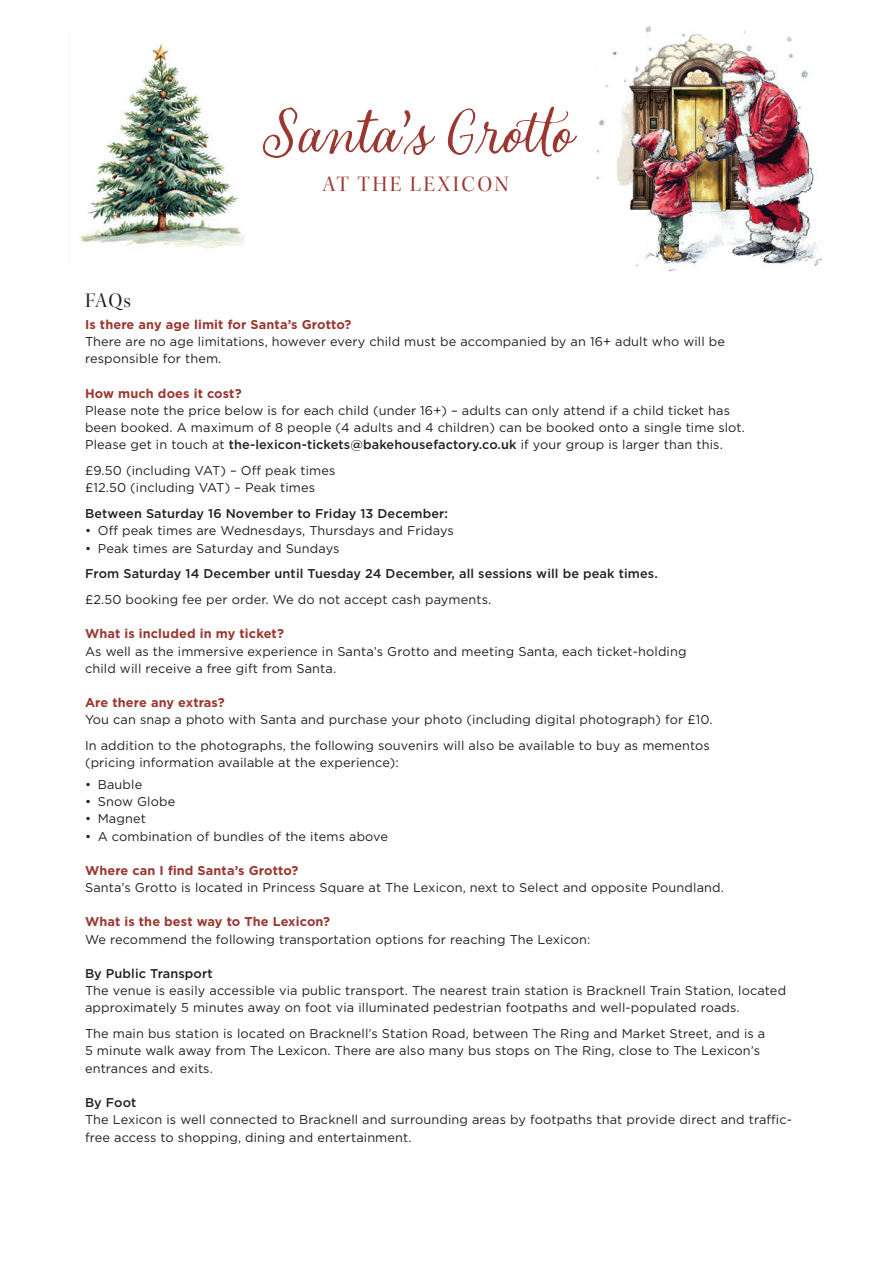
<style>
.page{position:relative;width:893px;height:1263px;background:#fff}
.page>*{position:absolute;margin:0;border:0;box-sizing:border-box;transform-origin:0 0}
.t1{font:75.3px "Looking Flowers Script";color:#9b3731}
.t2{font:22.35px "Kepler Std Disp";letter-spacing:.1em;color:#9b3731}
.t3{font:21px "Kepler Std Disp";color:#231f20}
.t4{font:12.75px/17.2px "Gotham";letter-spacing:.01em;color:#231f20}
.t5{font:700 12.75px "Gotham";letter-spacing:.01em;color:#9b3731}
.t6{font:500 12.75px "Gotham";letter-spacing:.01em;color:#231f20}
.s1{font-weight:500}
</style>
<div class="page">
<img style="left:596px;top:26px;width:226px;height:246px">
<img style="left:79px;top:44px;width:166px;height:205px">
<h1 class="t1" style="left:260px;top:82px;width:316px">Santa’s Grotto</h1>
<h2 class="t2" style="left:322px;top:172px;width:188px">AT THE LEXICON</h2>
<h3 class="t3" style="left:85px;top:289px;width:48px">FAQs</h3>
<p class="t5" style="left:85px;top:316px;width:268px">Is there any age limit for Santa’s Grotto?</p>
<p class="t4" style="left:85px;top:333px;width:641px">There are no age limitations, however every child must be accompanied by an 16+ adult who will be responsible for them.</p>
<p class="t5" style="left:85px;top:385px;width:158px">How much does it cost?</p>
<p class="t4" style="left:85px;top:401px;width:661px">Please note the price below is for each child (under 16+) – adults can only attend if a child ticket has been booked. A maximum of 8 people (4 adults and 4 children) can be booked onto a single time slot.<br>Please get in touch at <span class="s1">the-lexicon-tickets@bakehousefactory.co.uk</span> if your group is larger than this.</p>
<p class="t4" style="left:85px;top:462px;width:252px">£9.50 (including VAT) – Off peak times £12.50 (including VAT) – Peak times</p>
<p class="t6" style="left:85px;top:505px;width:365px">Between Saturday 16 November to Friday 13 December:</p>
<p class="t4" style="left:85px;top:522px;width:370px">• Off peak times are Wednesdays, Thursdays and Fridays</p>
<p class="t4" style="left:85px;top:539px;width:256px">• Peak times are Saturday and Sundays</p>
<p class="t6" style="left:85px;top:565px;width:574px">From Saturday 14 December until Tuesday 24 December, all sessions will be peak times.</p>
<p class="t4" style="left:85px;top:591px;width:408px">£2.50 booking fee per order. We do not accept cash payments.</p>
<p class="t5" style="left:85px;top:625px;width:200px">What is included in my ticket?</p>
<p class="t4" style="left:85px;top:642px;width:603px">As well as the immersive experience in Santa’s Grotto and meeting Santa, each ticket-holding child will receive a free gift from Santa.</p>
<p class="t5" style="left:85px;top:694px;width:141px">Are there any extras?</p>
<p class="t4" style="left:85px;top:707px;width:629px;line-height:25.8px">You can snap a photo with Santa and purchase your photo (including digital photograph) for £10.<br>In addition to the photographs, the following souvenirs will also be available to buy as mementos</p>
<p class="t4" style="left:85px;top:754px;width:315px">(pricing information available at the experience):</p>
<p class="t4" style="left:85px;top:775px;width:59px">• Bauble</p>
<p class="t4" style="left:85px;top:793px;width:92px">• Snow Globe</p>
<p class="t4" style="left:85px;top:810px;width:62px">• Magnet</p>
<p class="t4" style="left:85px;top:827px;width:304px">• A combination of bundles of the items above</p>
<p class="t5" style="left:85px;top:862px;width:215px">Where can I find Santa’s Grotto?</p>
<p class="t4" style="left:85px;top:879px;width:640px">Santa’s Grotto is located in Princess Square at The Lexicon, next to Select and opposite Poundland.</p>
<p class="t5" style="left:85px;top:913px;width:247px">What is the best way to The Lexicon?</p>
<p class="t4" style="left:85px;top:930px;width:507px">We recommend the following transportation options for reaching The Lexicon:</p>
<p class="t6" style="left:85px;top:965px;width:129px">By Public Transport</p>
<p class="t4" style="left:85px;top:982px;width:703px">The venue is easily accessible via public transport. The nearest train station is Bracknell Train Station, located approximately 5 minutes away on foot via illuminated pedestrian footpaths and well-populated roads.</p>
<p class="t4" style="left:85px;top:1025px;width:682px">The main bus station is located on Bracknell’s Station Road, between The Ring and Market Street, and is a<br>5 minute walk away from The Lexicon. There are also many bus stops on The Ring, close to The Lexicon’s entrances and exits.</p>
<p class="t6" style="left:85px;top:1094px;width:53px">By Foot</p>
<p class="t4" style="left:85px;top:1111px;width:708px">The Lexicon is well connected to Bracknell and surrounding areas by footpaths that provide direct and traffic&shy;free access to shopping, dining and entertainment.</p>
</div>
